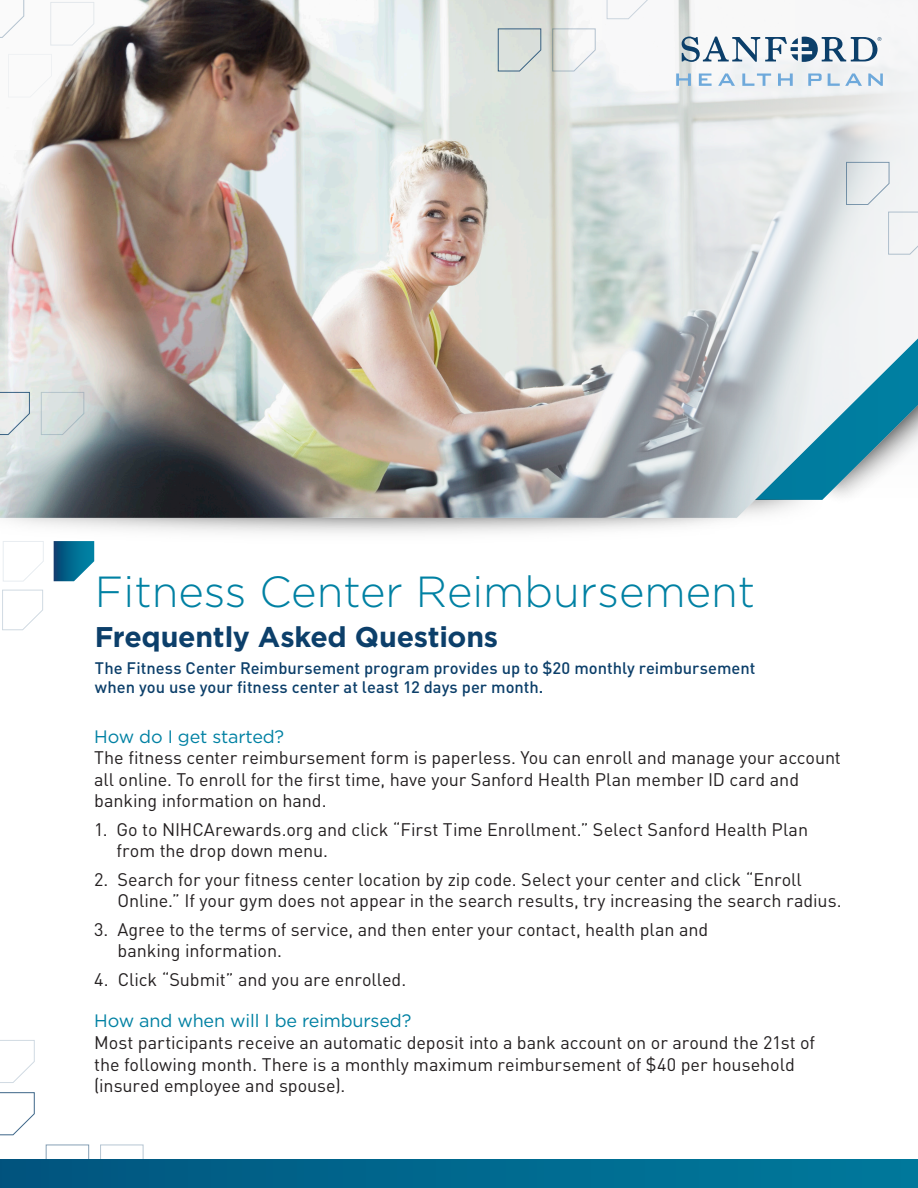
<style>
.page{position:relative;width:918px;height:1188px;background:#fff}
.page>*{position:absolute;margin:0;border:0;box-sizing:border-box;transform-origin:0 0}
.t1{font:300 43.5px "Gotham";color:#0081a3}
.t2{font:700 28.5px "Gotham";letter-spacing:-.01em;color:#0c3f6a}
.BODY-Sanford{font:18px/21.6px "DINOT";letter-spacing:-.005em;color:#231f20}
.t3{font:18px "Gotham";letter-spacing:-.01em;color:#0081a3}
.t4{font:500 16.5px/19.8px "DINOT";color:#0c3f6a}
</style>
<div class="page">
<svg style="left:2px;top:626px;width:25px;height:4px"></svg>
<img style="left:2px;top:518px;width:727px;height:108px">
<img style="left:0;top:0;width:918px;height:518px">
<svg style="left:0;top:0;width:95px;height:98px"></svg>
<svg style="left:0;top:392px;width:30px;height:43px"></svg>
<svg style="left:41px;top:392px;width:44px;height:43px;background:#d2dbda"></svg>
<svg style="left:117px;top:444px;width:44px;height:44px;background:#292f37"></svg>
<svg style="left:552px;top:28px;width:44px;height:44px"></svg>
<svg style="left:498px;top:28px;width:44px;height:44px;background:#cdd6d4"></svg>
<svg style="left:606px;top:0;width:45px;height:20px"></svg>
<svg style="left:846px;top:162px;width:44px;height:43px"></svg>
<svg style="left:888px;top:211px;width:30px;height:44px"></svg>
<svg style="left:0;top:1092px;width:35px;height:44px"></svg>
<svg style="left:0;top:1040px;width:35px;height:43px"></svg>
<svg style="left:45px;top:1144px;width:45px;height:15px"></svg>
<svg style="left:100px;top:1144px;width:44px;height:15px"></svg>
<div style="left:0;top:1159px;width:918px;height:29px;background:linear-gradient(to right,#01557f,#007a9c)"></div>
<svg style="left:676px;top:74px;width:15px;height:12px"></svg>
<svg style="left:699px;top:74px;width:13px;height:12px"></svg>
<svg style="left:718px;top:74px;width:17px;height:12px"></svg>
<svg style="left:742px;top:74px;width:29px;height:12px"></svg>
<svg style="left:778px;top:74px;width:15px;height:12px"></svg>
<svg style="left:808px;top:74px;width:14px;height:12px"></svg>
<svg style="left:828px;top:74px;width:34px;height:12px"></svg>
<svg style="left:868px;top:74px;width:15px;height:12px"></svg>
<svg style="left:682px;top:25px;width:236px;height:41px"></svg>
<p class="t1" style="left:95px;top:564px;width:662px">Fitness Center Reimbursement</p>
<p class="t2" style="left:95px;top:618px;width:405px">Frequently Asked Questions</p>
<p class="t4" style="left:95px;top:657px;width:662px">The Fitness Center Reimbursement program provides up to $20 monthly reimbursement when you use your fitness center at least 12 days per month.</p>
<p class="t3" style="left:94px;top:725px;width:192px">How do I get started?</p>
<p class="BODY-Sanford" style="left:94px;top:747px;width:748px">The fitness center reimbursement form is paperless. You can enroll and manage your account all online. To enroll for the first time, have your Sanford Health Plan member ID card and banking information on hand.</p>
<p class="BODY-Sanford" style="left:117px;top:818px;width:693px;text-indent:-22px">1. Go to NIHCArewards.org and click “First Time Enrollment.” Select Sanford Health Plan from the drop down menu.</p>
<p class="BODY-Sanford" style="left:117px;top:868px;width:726px;text-indent:-23px">2. Search for your fitness center location by zip code. Select your center and click “Enroll<br>Online.” If your gym does not appear in the search results, try increasing the search radius.</p>
<p class="BODY-Sanford" style="left:117px;top:918px;width:592px;text-indent:-23px">3. Agree to the terms of service, and then enter your contact, health plan and banking information.</p>
<p class="BODY-Sanford" style="left:94px;top:968px;width:314px">4. Click “Submit” and you are enrolled.</p>
<p class="t3" style="left:94px;top:1010px;width:319px">How and when will I be reimbursed?</p>
<p class="BODY-Sanford" style="left:94px;top:1031px;width:723px">Most participants receive an automatic deposit into a bank account on or around the 21st of the following month. There is a monthly maximum reimbursement of $40 per household (insured employee and spouse).</p>
</div>
